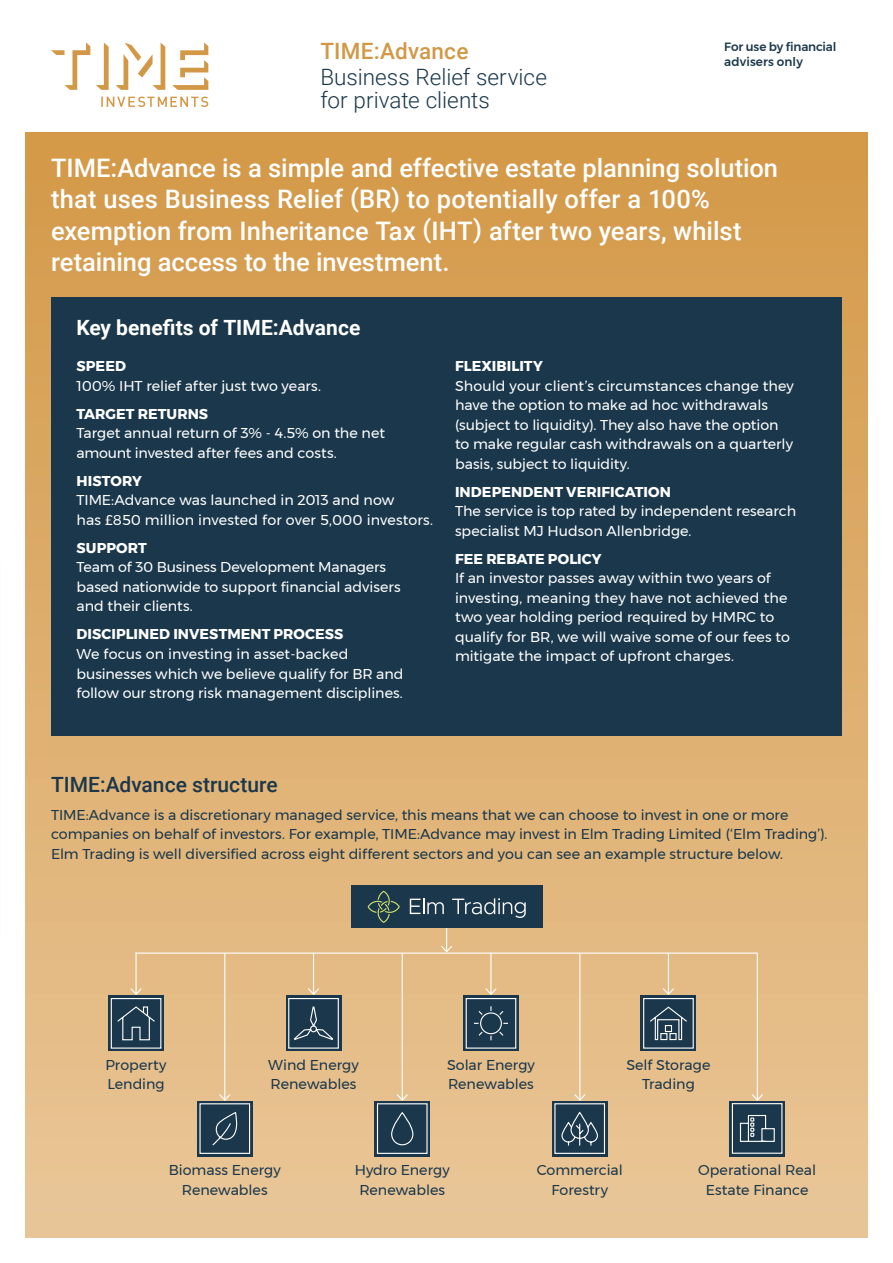
<style>
.page{position:relative;width:893px;height:1263px;background:#fff}
.page>*{position:absolute;margin:0;border:0;box-sizing:border-box;transform-origin:0 0}
.t1{font:500 25.5px/31.5px "Roboto";color:#fff}
.t2{font:300 22.5px/22.5px "Roboto";color:#1a374b}
.t3{font:500 22.5px "Roboto";letter-spacing:.01em;color:#d39846}
.t4{font:700 21px "Roboto";color:#fff}
.t5{font:500 21px "Roboto";color:#1a374b}
.t6{font:14.25px/19.5px "Montserrat";color:#fff}
.Body_Copy{font:14.25px/19.5px "Montserrat";color:#1a374b;text-align:center}
.t7{font:700 14.25px "Montserrat";letter-spacing:.005em;color:#fff}
.t8{font:500 12px/15px "Montserrat";letter-spacing:-.005em;color:#1a374b}
.s1{font-weight:700}
</style>
<div class="page">
<div style="left:26px;top:133px;width:841px;height:1104px;background:linear-gradient(to bottom,#d29848,#e9c698)"></div>
<hr style="left:136px;top:952px;width:621px;height:2px;background:#fff">
<hr style="left:446px;top:916px;width:1px;height:36px;background:#fff">
<svg style="left:440px;top:944px;width:13px;height:9px"></svg>
<hr style="left:136px;top:952px;width:1px;height:42px;background:#fff">
<svg style="left:129px;top:987px;width:14px;height:9px"></svg>
<div style="left:108px;top:996px;width:56px;height:55px;background:#1a374b"></div>
<div style="left:111px;top:998px;width:50px;height:51px;border:1px solid #fff"></div>
<svg style="left:117px;top:1006px;width:38px;height:35px"></svg>
<hr style="left:402px;top:953px;width:1px;height:147px;background:#fff">
<svg style="left:395px;top:1093px;width:14px;height:8px"></svg>
<div style="left:375px;top:1101px;width:55px;height:55px;background:#1a374b"></div>
<div style="left:377px;top:1103px;width:51px;height:51px;border:1px solid #fff"></div>
<div style="left:391px;top:1112px;width:22px;height:33px;border:1px solid #fff;border-radius:11px"></div>
<hr style="left:490px;top:952px;width:2px;height:42px;background:#fff">
<svg style="left:484px;top:987px;width:14px;height:9px"></svg>
<div style="left:463px;top:996px;width:56px;height:55px;background:#1a374b"></div>
<div style="left:466px;top:998px;width:50px;height:51px;border:1px solid #fff"></div>
<svg style="left:474px;top:1006px;width:34px;height:35px"></svg>
<hr style="left:579px;top:953px;width:1px;height:147px;background:#fff">
<svg style="left:573px;top:1093px;width:14px;height:8px"></svg>
<div style="left:552px;top:1101px;width:55px;height:55px;background:#1a374b"></div>
<div style="left:554px;top:1103px;width:51px;height:51px;border:1px solid #fff"></div>
<svg style="left:561px;top:1112px;width:37px;height:34px"></svg>
<hr style="left:757px;top:953px;width:1px;height:147px;background:#fff">
<svg style="left:750px;top:1093px;width:14px;height:8px"></svg>
<hr style="left:668px;top:952px;width:1px;height:42px;background:#fff">
<svg style="left:662px;top:987px;width:13px;height:9px"></svg>
<div style="left:641px;top:996px;width:55px;height:55px;background:#1a374b"></div>
<div style="left:643px;top:998px;width:51px;height:51px;border:1px solid #fff"></div>
<svg style="left:650px;top:1006px;width:37px;height:35px"></svg>
<hr style="left:313px;top:952px;width:1px;height:42px;background:#fff">
<svg style="left:307px;top:987px;width:13px;height:9px"></svg>
<div style="left:286px;top:996px;width:55px;height:55px;background:#1a374b"></div>
<div style="left:288px;top:998px;width:51px;height:51px;border:1px solid #fff"></div>
<svg style="left:293px;top:1006px;width:41px;height:34px"></svg>
<hr style="left:224px;top:953px;width:1px;height:147px;background:#fff">
<svg style="left:218px;top:1093px;width:14px;height:8px"></svg>
<div style="left:197px;top:1101px;width:55px;height:55px;background:#1a374b"></div>
<div style="left:199px;top:1103px;width:51px;height:51px;border:1px solid #fff"></div>
<svg style="left:212px;top:1112px;width:26px;height:34px"></svg>
<div style="left:351px;top:885px;width:191px;height:43px;background:#1a374b"></div>
<svg style="left:410px;top:898px;width:34px;height:16px"></svg>
<svg style="left:452px;top:898px;width:74px;height:20px"></svg>
<svg style="left:368px;top:891px;width:32px;height:32px"></svg>
<svg style="left:51px;top:43px;width:39px;height:47px"></svg>
<svg style="left:96px;top:43px;width:13px;height:47px"></svg>
<svg style="left:172px;top:43px;width:36px;height:47px"></svg>
<svg style="left:116px;top:43px;width:49px;height:47px"></svg>
<svg style="left:101px;top:97px;width:107px;height:10px"></svg>
<div style="left:51px;top:298px;width:791px;height:438px;background:#1a374b"></div>
<div style="left:729px;top:1101px;width:56px;height:55px;background:#1a374b"></div>
<div style="left:732px;top:1103px;width:50px;height:51px;border:1px solid #fff"></div>
<svg style="left:739px;top:1115px;width:36px;height:27px"></svg>
<p class="t3" style="left:320px;top:35px;width:150px">TIME:Advance</p>
<p class="t2" style="left:320px;top:65px;width:228px">Business Relief service for private clients</p>
<p class="t8" style="left:724px;top:39px;width:114px">For use by financial advisers only</p>
<p class="t1" style="left:51px;top:151px;width:729px">TIME:Advance is a simple and effective estate planning solution that uses Business Relief (BR) to potentially offer a 100% exemption from Inheritance Tax (IHT) after two years, whilst retaining access to the investment.</p>
<p class="t4" style="left:77px;top:313px;width:285px">Key benefits of TIME:Advance</p>
<p class="t6" style="left:77px;top:356px;width:246px"><span class="s1">SPEED<br></span>100% IHT relief after just two years.</p>
<p class="t7" style="left:77px;top:402px;width:133px">TARGET RETURNS</p>
<p class="t6" style="left:77px;top:423px;width:310px">Target annual return of 3% - 4.5% on the net amount invested after fees and costs.</p>
<p class="t7" style="left:77px;top:469px;width:67px">HISTORY</p>
<p class="t6" style="left:77px;top:490px;width:358px">TIME:Advance was launched in 2013 and now<br>has £850 million invested for over 5,000 investors.</p>
<p class="t7" style="left:77px;top:536px;width:72px">SUPPORT</p>
<p class="t6" style="left:77px;top:557px;width:326px">Team of 30 Business Development Managers based nationwide to support financial advisers and their clients.</p>
<p class="t7" style="left:77px;top:623px;width:268px">DISCIPLINED INVESTMENT PROCESS</p>
<p class="t6" style="left:77px;top:644px;width:328px">We focus on investing in asset-backed businesses which we believe qualify for BR and follow our strong risk management disciplines.</p>
<p class="t7" style="left:455px;top:355px;width:89px">FLEXIBILITY</p>
<p class="t6" style="left:455px;top:376px;width:340px">Should your client’s circumstances change they have the option to make ad hoc withdrawals (subject to liquidity). They also have the option to make regular cash withdrawals on a quarterly basis, subject to liquidity.</p>
<p class="t7" style="left:455px;top:480px;width:218px">INDEPENDENT VERIFICATION</p>
<p class="t6" style="left:455px;top:501px;width:343px">The service is top rated by independent research specialist MJ Hudson Allenbridge.</p>
<p class="t7" style="left:455px;top:547px;width:148px">FEE REBATE POLICY</p>
<p class="t6" style="left:455px;top:568px;width:337px">If an investor passes away within two years of investing, meaning they have not achieved the two year holding period required by HMRC to qualify for BR, we will waive some of our fees to mitigate the impact of upfront charges.</p>
<h2 class="t5" style="left:51px;top:769px;width:228px">TIME:Advance structure</h2>
<p class="Body_Copy" style="left:51px;top:804px;width:778px;text-align:left">TIME:Advance is a discretionary managed service, this means that we can choose to invest in one or more companies on behalf of investors. For example, TIME:Advance may invest in Elm Trading Limited (‘Elm Trading’).<br>Elm Trading is well diversified across eight different sectors and you can see an example structure below.</p>
<p class="Body_Copy" style="left:105px;top:1055px;width:63px;text-align:left">Property<br>Lending</p>
<p class="Body_Copy" style="left:268px;top:1055px;width:92px;text-align:left">Wind Energy<br>Renewables</p>
<p class="Body_Copy" style="left:447px;top:1055px;width:89px;text-align:left">Solar Energy<br>Renewables</p>
<p class="Body_Copy" style="left:626px;top:1055px;width:86px">Self Storage<br>Trading</p>
<p class="Body_Copy" style="left:169px;top:1160px;width:114px">Biomass Energy<br>Renewables</p>
<p class="Body_Copy" style="left:355px;top:1160px;width:97px">Hydro Energy<br>Renewables</p>
<p class="Body_Copy" style="left:537px;top:1160px;width:88px">Commercial<br>Forestry</p>
<p class="Body_Copy" style="left:698px;top:1160px;width:119px">Operational Real<br>Estate Finance</p>
</div>
